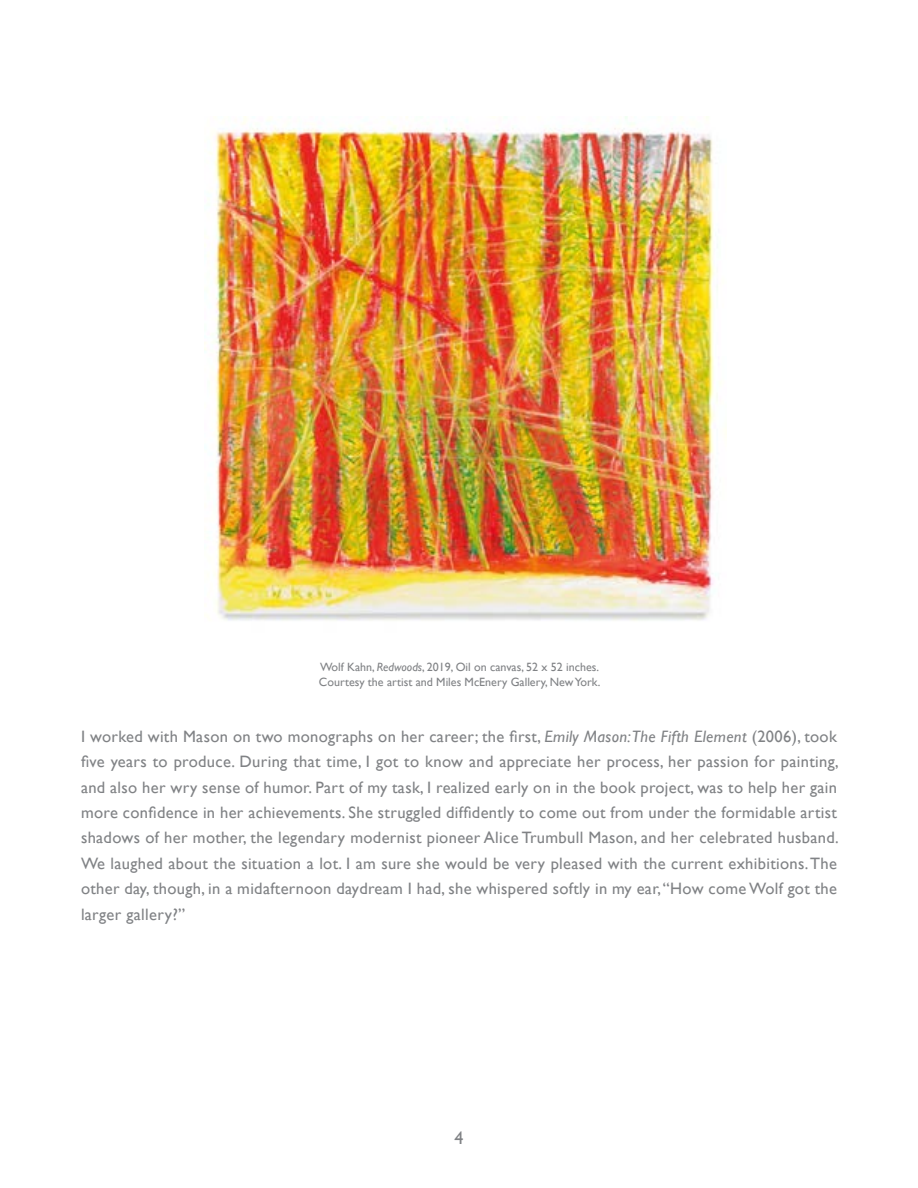
<style>
.page{position:relative;width:918px;height:1188px;background:#fff}
.page>*{position:absolute;margin:0;border:0;box-sizing:border-box;transform-origin:0 0}
.t1{font:18px "Gill Sans";color:#808285}
.t2{font:16.5px/25.5px "Gill Sans";letter-spacing:.02em;color:#808285;text-align:justify}
.t3{font:12px/14.4px "Gill Sans";color:#808285}
.s1{font-style:italic}
</style>
<div class="page">
<img style="left:205px;top:117px;width:522px;height:504px">
<p class="t3" style="left:319px;top:660px;width:283px">Wolf Kahn, <span class="s1">Redwoods</span>, 2019, Oil on canvas, 52 x 52 inches.<br>Courtesy the artist and Miles McEnery Gallery, New York.</p>
<p class="t2" style="left:81px;top:723px;width:759px">I worked with Mason on two monographs on her career; the first, <span class="s1">Emily Mason:The Fifth Element</span> (2006), took five years to produce. During that time, I got to know and appreciate her process, her passion for painting, and also her wry sense of humor. Part of my task, I realized early on in the book project, was to help her gain more confidence in her achievements. She struggled diffidently to come out from under the formidable artist shadows of her mother, the legendary modernist pioneer Alice Trumbull Mason, and her celebrated husband.<br>We laughed about the situation a lot. I am sure she would be very pleased with the current exhibitions. The other day, though, in a midafternoon daydream I had, she whispered softly in my ear, “How come Wolf got the larger gallery?”</p>
<p class="t1" style="left:454px;top:1128px;width:10px">4</p>
</div>
